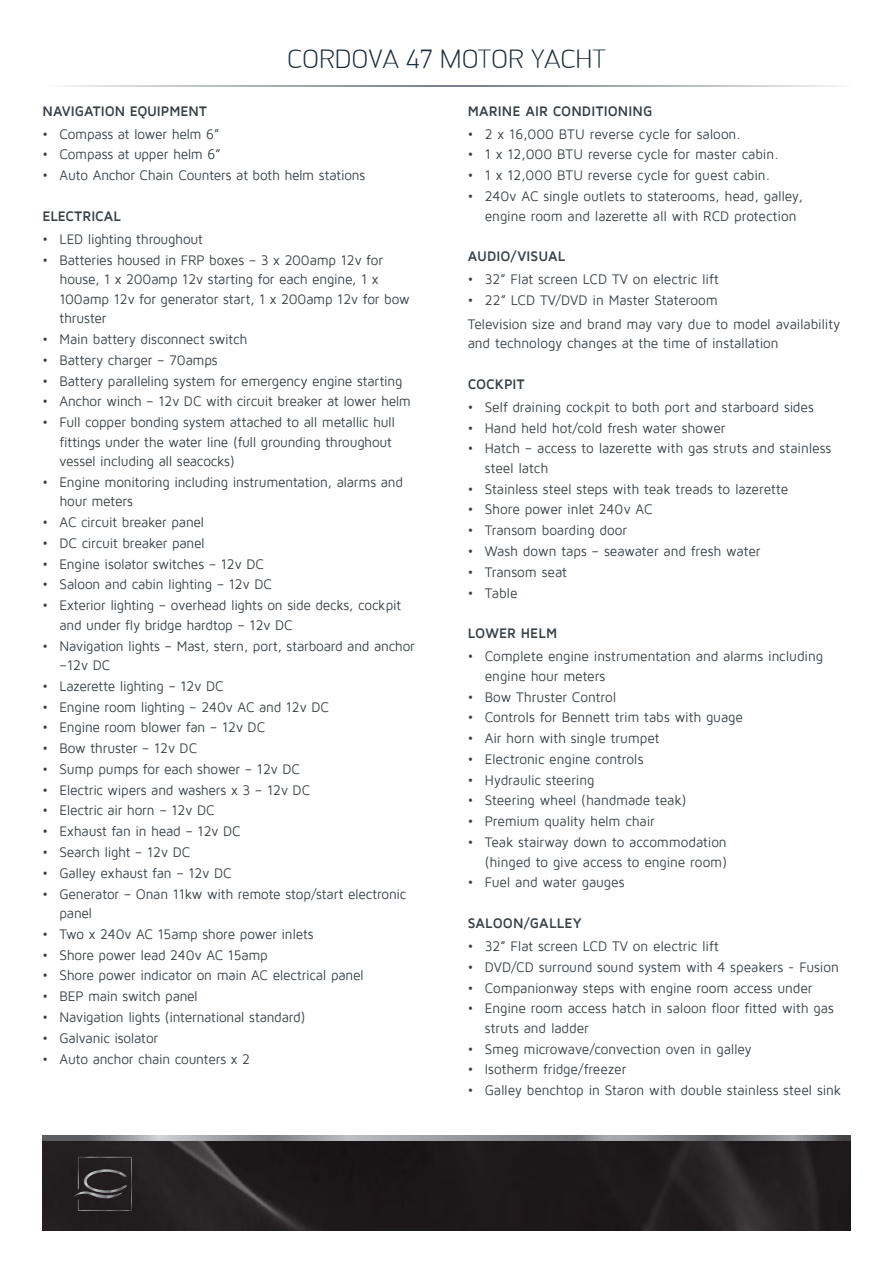
<style>
.page{position:relative;width:893px;height:1263px;background:#fff}
.page>*{position:absolute;margin:0;border:0;box-sizing:border-box;transform-origin:0 0}
.t1{font:25.65px "Engel Lightltd";color:#1b2b39;scale:1.11 1}
.t2{font:14.25px/19.5px "Maven Pro";letter-spacing:-.01em;color:#394147;scale:.95 1}
.t3{font:700 14.25px "Maven Pro";letter-spacing:.005em;color:#394147;scale:.95 1}
</style>
<div class="page">
<svg style="left:59px;top:85px;width:783px;height:1px"></svg>
<img style="left:43px;top:1140px;width:807px;height:90px">
<svg style="left:43px;top:1135px;width:807px;height:5px;background:#8e9092"></svg>
<svg style="left:73px;top:1157px;width:59px;height:54px;background:#332f30"></svg>
<h1 class="t1" style="left:287px;top:49px;width:289px">CORDOVA 47 MOTOR YACHT</h1>
<p class="t3" style="left:43px;top:102px;width:174px">NAVIGATION EQUIPMENT</p>
<p class="t2" style="left:43px;top:124px;width:188px">• Compass at lower helm 6”</p>
<p class="t2" style="left:43px;top:144px;width:189px">• Compass at upper helm 6”</p>
<p class="t2" style="left:43px;top:165px;width:341px">• Auto Anchor Chain Counters at both helm stations</p>
<p class="t3" style="left:43px;top:207px;width:84px">ELECTRICAL</p>
<p class="t2" style="left:43px;top:229px;width:170px">• LED lighting throughout</p>
<p class="t2" style="left:60px;top:250px;width:370px;text-indent:-17px">• Batteries housed in FRP boxes – 3 x 200amp 12v for house, 1 x 200amp 12v starting for each engine, 1 x 100amp 12v for generator start, 1 x 200amp 12v for bow thruster</p>
<p class="t2" style="left:43px;top:329px;width:217px">• Main battery disconnect switch</p>
<p class="t2" style="left:43px;top:350px;width:186px">• Battery charger – 70amps</p>
<p class="t2" style="left:43px;top:370px;width:380px">• Battery paralleling system for emergency engine starting</p>
<p class="t2" style="left:43px;top:391px;width:389px">• Anchor winch – 12v DC with circuit breaker at lower helm</p>
<p class="t2" style="left:60px;top:412px;width:355px;text-indent:-17px">• Full copper bonding system attached to all metallic hull fittings under the water line (full grounding throughout vessel including all seacocks)</p>
<p class="t2" style="left:60px;top:472px;width:363px;text-indent:-17px">• Engine monitoring including instrumentation, alarms and hour meters</p>
<p class="t2" style="left:43px;top:512px;width:172px">• AC circuit breaker panel</p>
<p class="t2" style="left:43px;top:533px;width:172px">• DC circuit breaker panel</p>
<p class="t2" style="left:43px;top:554px;width:235px">• Engine isolator switches – 12v DC</p>
<p class="t2" style="left:43px;top:574px;width:243px">• Saloon and cabin lighting – 12v DC</p>
<p class="t2" style="left:60px;top:595px;width:361px;text-indent:-17px">• Exterior lighting – overhead lights on side decks, cockpit and under fly bridge hardtop – 12v DC</p>
<p class="t2" style="left:60px;top:635px;width:376px;text-indent:-17px">• Navigation lights – Mast, stern, port, starboard and anchor –12v DC</p>
<p class="t2" style="left:43px;top:676px;width:192px">• Lazerette lighting – 12v DC</p>
<p class="t2" style="left:43px;top:696px;width:303px">• Engine room lighting – 240v AC and 12v DC</p>
<p class="t2" style="left:43px;top:717px;width:236px">• Engine room blower fan – 12v DC</p>
<p class="t2" style="left:43px;top:738px;width:164px">• Bow thruster – 12v DC</p>
<p class="t2" style="left:43px;top:759px;width:273px">• Sump pumps for each shower – 12v DC</p>
<p class="t2" style="left:43px;top:779px;width:283px">• Electric wipers and washers x 3 – 12v DC</p>
<p class="t2" style="left:43px;top:800px;width:183px">• Electric air horn – 12v DC</p>
<p class="t2" style="left:43px;top:821px;width:210px">• Exhaust fan in head – 12v DC</p>
<p class="t2" style="left:43px;top:842px;width:157px">• Search light – 12v DC</p>
<p class="t2" style="left:43px;top:863px;width:201px">• Galley exhaust fan – 12v DC</p>
<p class="t2" style="left:60px;top:883px;width:366px;text-indent:-17px">• Generator – Onan 11kw with remote stop/start electronic panel</p>
<p class="t2" style="left:43px;top:924px;width:287px">• Two x 240v AC 15amp shore power inlets</p>
<p class="t2" style="left:43px;top:944px;width:239px">• Shore power lead 240v AC 15amp</p>
<p class="t2" style="left:43px;top:965px;width:340px">• Shore power indicator on main AC electrical panel</p>
<p class="t2" style="left:43px;top:986px;width:165px">• BEP main switch panel</p>
<p class="t2" style="left:43px;top:1007px;width:278px">• Navigation lights (international standard)</p>
<p class="t2" style="left:43px;top:1028px;width:123px">• Galvanic isolator</p>
<p class="t2" style="left:43px;top:1048px;width:220px">• Auto anchor chain counters x 2</p>
<p class="t3" style="left:468px;top:102px;width:196px">MARINE AIR CONDITIONING</p>
<p class="t2" style="left:468px;top:124px;width:289px">• 2 x 16,000 BTU reverse cycle for saloon.</p>
<p class="t2" style="left:468px;top:144px;width:329px">• 1 x 12,000 BTU reverse cycle for master cabin.</p>
<p class="t2" style="left:468px;top:165px;width:320px">• 1 x 12,000 BTU reverse cycle for guest cabin.</p>
<p class="t2" style="left:485px;top:186px;width:336px;text-indent:-17px">• 240v AC single outlets to staterooms, head, galley, engine room and lazerette all with RCD protection</p>
<p class="t3" style="left:468px;top:247px;width:104px">AUDIO/VISUAL</p>
<p class="t2" style="left:468px;top:269px;width:266px">• 32” Flat screen LCD TV on electric lift</p>
<p class="t2" style="left:468px;top:288px;width:394px;line-height:23.7px">• 22” LCD TV/DVD in Master Stateroom<br>Television size and brand may vary due to model availability</p>
<p class="t2" style="left:468px;top:333px;width:329px">and technology changes at the time of installation</p>
<p class="t3" style="left:468px;top:375px;width:61px">COCKPIT</p>
<p class="t2" style="left:468px;top:397px;width:366px">• Self draining cockpit to both port and starboard sides</p>
<p class="t2" style="left:468px;top:417px;width:273px">• Hand held hot/cold fresh water shower</p>
<p class="t2" style="left:485px;top:438px;width:366px;text-indent:-17px">• Hatch – access to lazerette with gas struts and stainless steel latch</p>
<p class="t2" style="left:468px;top:479px;width:339px">• Stainless steel steps with teak treads to lazerette</p>
<p class="t2" style="left:468px;top:499px;width:196px">• Shore power inlet 240v AC</p>
<p class="t2" style="left:468px;top:520px;width:169px">• Transom boarding door</p>
<p class="t2" style="left:468px;top:541px;width:310px">• Wash down taps – seawater and fresh water</p>
<p class="t2" style="left:468px;top:562px;width:106px">• Transom seat</p>
<p class="t2" style="left:468px;top:582px;width:54px">• Table</p>
<p class="t3" style="left:468px;top:625px;width:96px">LOWER HELM</p>
<p class="t2" style="left:485px;top:646px;width:358px;text-indent:-17px">• Complete engine instrumentation and alarms including engine hour meters</p>
<p class="t2" style="left:468px;top:686px;width:158px">• Bow Thruster Control</p>
<p class="t2" style="left:468px;top:707px;width:291px">• Controls for Bennett trim tabs with guage</p>
<p class="t2" style="left:468px;top:728px;width:203px">• Air horn with single trumpet</p>
<p class="t2" style="left:468px;top:749px;width:186px">• Electronic engine controls</p>
<p class="t2" style="left:468px;top:769px;width:135px">• Hydraulic steering</p>
<p class="t2" style="left:468px;top:790px;width:232px">• Steering wheel (handmade teak)</p>
<p class="t2" style="left:468px;top:811px;width:198px">• Premium quality helm chair</p>
<p class="t2" style="left:468px;top:832px;width:275px;text-align:right">• Teak stairway down to accommodation (hinged to give access to engine room)</p>
<p class="t2" style="left:468px;top:872px;width:167px">• Fuel and water gauges</p>
<p class="t3" style="left:468px;top:914px;width:122px">SALOON/GALLEY</p>
<p class="t2" style="left:468px;top:936px;width:266px">• 32” Flat screen LCD TV on electric lift</p>
<p class="t2" style="left:468px;top:956px;width:392px">• DVD/CD surround sound system with 4 speakers - Fusion</p>
<p class="t2" style="left:468px;top:977px;width:364px">• Companionway steps with engine room access under</p>
<p class="t2" style="left:485px;top:998px;width:369px;text-indent:-17px">• Engine room access hatch in saloon floor fitted with gas struts and ladder</p>
<p class="t2" style="left:468px;top:1038px;width:300px">• Smeg microwave/convection oven in galley</p>
<p class="t2" style="left:468px;top:1059px;width:168px">• Isotherm fridge/freezer</p>
<p class="t2" style="left:468px;top:1080px;width:395px">• Galley benchtop in Staron with double stainless steel sink</p>
</div>
